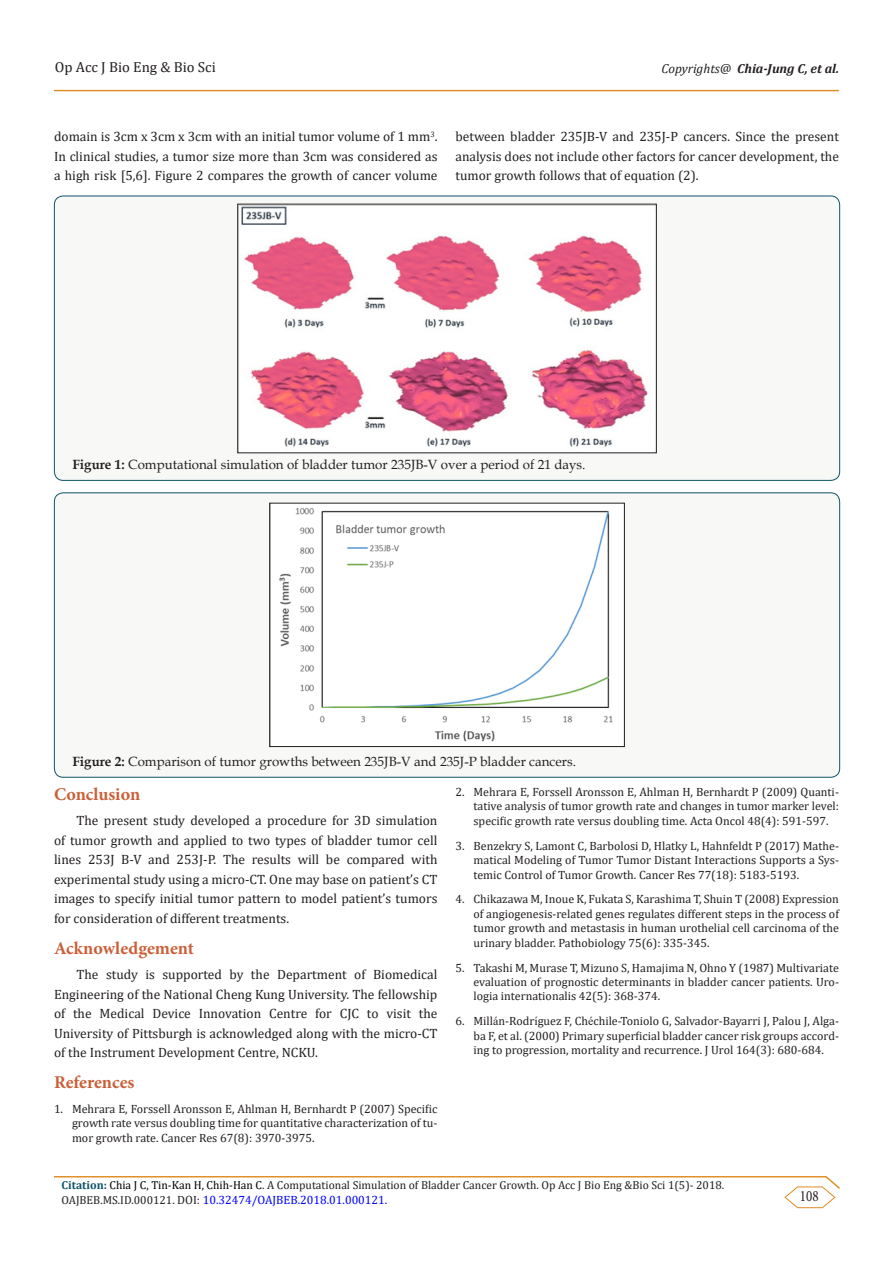
<style>
.page{position:relative;width:893px;height:1263px;background:#fff}
.page>*{position:absolute;margin:0;border:0;box-sizing:border-box;transform-origin:0 0}
.t1{font:700 18px "Minion Pro";color:#ca5f37}
.t2{font:15.75px "Minion Pro";color:#231f20;scale:.83 1}
.t3{font:14.55px "Cambria";color:#231f20}
.t4{font:13.5px/19.5px "Cambria";color:#231f20;text-align:justify}
.t5{font:13.35px "Book Antiqua";color:#231f20}
.t6{font:italic 700 13.05px "Cambria";color:#231f20}
.t7{font:12px/14.4px "Cambria";color:#231f20;text-align:justify}
.t8{font:12px "Cambria";color:#00f}
.t9{font:11.55px "Cambria";color:#231f20}
.s1{font-weight:400}
.s2{font-weight:700}
.s3{font-family:"Times New Roman"}
.s4{font-weight:700;color:#0e536a}
.s5{color:#000}
.s6{font-size:11.55px;color:#231f20}
.s7{color:#231f20}
</style>
<div class="page">
<hr style="left:54px;top:90px;width:785px;height:1px;background:#de8d23">
<hr style="left:54px;top:1176px;width:772px;height:1px;background:#de8d23">
<svg style="left:784px;top:1176px;width:56px;height:32px"></svg>
<div style="left:54px;top:196px;width:786px;height:284px;background:#f8f8f7;border-radius:9px"></div>
<img style="left:241px;top:206px;width:407px;height:241px">
<div style="left:54px;top:493px;width:786px;height:284px;background:#f8f8f7;border-radius:9px"></div>
<img style="left:279px;top:508px;width:334px;height:234px">
<div style="left:269px;top:503px;width:356px;height:244px;border:1px solid #231f20"></div>
<p class="t3" style="left:55px;top:58px;width:163px">Op Acc J Bio Eng &amp; Bio Sci</p>
<p class="t6" style="left:661px;top:59px;width:179px"><span class="s1">Copyrights@</span> Chia-Jung C, et al.</p>
<p class="t4" style="left:54px;top:127px;width:385px">domain is 3cm x 3cm x 3cm with an initial tumor volume of 1 mm<sup>3</sup>.<br>In clinical studies, a tumor size more than 3cm was considered as a high risk [5,6]. Figure 2 compares the growth of cancer volume</p>
<p class="t4" style="left:455px;top:127px;width:385px">between bladder 235JB-V and 235J-P cancers. Since the present analysis does not include other factors for cancer development, the tumor growth follows that of equation (2).</p>
<p class="t5" style="left:72px;top:455px;width:515px"><span class="s2">Figure 1:</span> Computational simulation of bladder tumor 235JB-V over a period of 21 days.</p>
<p class="t5" style="left:72px;top:752px;width:505px"><span class="s2">Figure 2:</span> Comparison of tumor growths between 235JB-V and 235J-P bladder cancers.</p>
<p class="t1" style="left:54px;top:781px;width:88px">Conclusion</p>
<p class="t4" style="left:54px;top:811px;width:385px;text-indent:22px">The present study developed a procedure for 3D simulation of tumor growth and applied to two types of bladder tumor cell lines 253J B-V and 253J-P. The results will be compared with experimental study using a micro-CT. One may base on patient’s CT images to specify initial tumor pattern to model patient’s tumors for consideration of different treatments.</p>
<p class="t1" style="left:54px;top:935px;width:142px">Acknowledgement</p>
<p class="t4" style="left:54px;top:965px;width:385px;text-indent:22px">The study is supported by the Department of Biomedical Engineering of the National Cheng Kung University. The fellowship of the Medical Device Innovation Centre for CJC to visit the University of Pittsburgh is acknowledged along with the micro-CT of the Instrument Development Centre, NCKU.</p>
<p class="t1" style="left:54px;top:1069px;width:82px">References</p>
<p class="t7" style="left:72px;top:1101px;width:367px;text-indent:-18px">1. Mehrara E, Forssell Aronsson E, Ahlman H, Bernhardt P (2007) Specific growth rate versus doubling time for quantitative characterization of tu&shy;mor growth rate. Cancer Res 67(8): 3970-3975.</p>
<p class="t7" style="left:473px;top:785px;width:367px;text-indent:-18px">2. Mehrara E, Forssell Aronsson E, Ahlman H, Bernhardt P (2009) Quanti&shy;tative analysis of tumor growth rate and changes in tumor marker level: specific growth rate versus doubling time. Acta Oncol 48(4): 591-597.</p>
<p class="t7" style="left:473px;top:838px;width:367px;text-indent:-18px">3. Benzekry S, Lamont C, Barbolosi D, Hlatky L, Hahnfeldt P (2017) Mathe&shy;matical Modeling of Tumor Tumor Distant Interactions Supports a Sys&shy;temic Control of Tumor Growth. Cancer Res 77(18): 5183-5193.</p>
<p class="t7" style="left:473px;top:892px;width:367px;text-indent:-18px">4. Chikazawa M, Inoue K, Fukata S, Karashima T, Shuin T (2008) Expression of angiogenesis-related genes regulates different steps in the process of tumor growth and metastasis in human urothelial cell carcinoma of the urinary bladder. Pathobiology 75(6): 335-345.</p>
<p class="t7" style="left:473px;top:960px;width:367px;text-indent:-18px">5. Takashi M, Murase T, Mizuno S, Hamajima N, Ohno Y (1987) Multivariate evaluation of prognostic determinants in bladder cancer patients. Uro&shy;logia internationalis 42(5): 368-374.</p>
<p class="t7" style="left:473px;top:1014px;width:367px;text-indent:-18px">6. Mill<span class="s3">á</span>n-Rodr<span class="s3">í</span>guez F, Ch<span class="s3">é</span>chile-Toniolo G, Salvador-Bayarri J, Palou J, Alga&shy;ba F, et al. (2000) Primary superficial bladder cancer risk groups accord&shy;ing to progression, mortality and recurrence. J Urol 164(3): 680-684.</p>
<p class="t9" style="left:62px;top:1178px;width:664px"><span class="s4">Citation:</span> <span class="s5">Chia J C, Tin-Kan H, Chih-Han C</span>. A Computational Simulation of Bladder Cancer Growth. Op Acc J Bio Eng &amp;Bio Sci 1(5)- 2018.</p>
<p class="t8" style="left:62px;top:1193px;width:327px"><span class="s6">OAJBEB.MS.ID.000121.</span> <span class="s7">DOI:</span> 10.32474/OAJBEB.2018.01.000121.</p>
<p class="t2" style="left:800px;top:1186px;width:24px">108</p>
</div>
